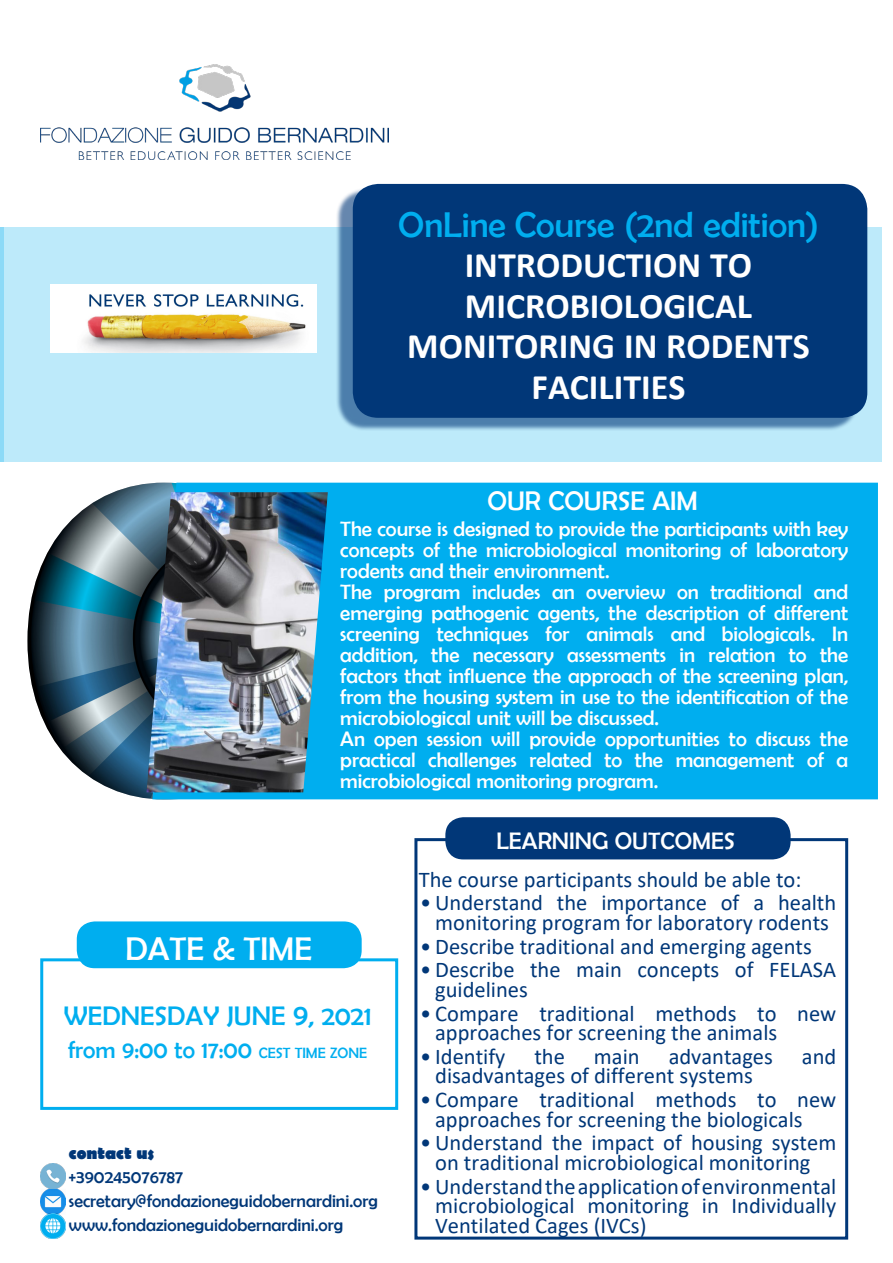
<style>
.page{position:relative;width:893px;height:1263px;background:#fff}
.page>*{position:absolute;margin:0;border:0;box-sizing:border-box;transform-origin:0 0}
.Normale{font:700 36px/40.5px "Calibri";color:#fff;text-align:center}
.Normale-2{font:36px "Berlin Sans FB";color:#00aeef}
.t1{font:33px "Berlin Sans FB";color:#fff}
.Normale-3{font:27px "Berlin Sans FB";color:#00aeef}
.Normale-4{font:27px "Berlin Sans FB";color:#fff}
.Normale-5{font:24px "Berlin Sans FB";color:#00aeef}
.Normale-6{font:24px "Berlin Sans FB";color:#fff}
.t2{font:22.5px/19.5px "Calibri";color:#013778}
.t3{font:21px/21px "Berlin Sans FB";color:#fff;text-align:justify}
.Normale-7{font:18px "Berlin Sans FB";color:#013778}
.Normale-8{font:700 18px "Berlin Sans FB";color:#013778}
.s1{font-size:30px}
.s2{font-size:15px}
</style>
<div class="page">
<div style="left:0;top:227px;width:881px;height:235px;background:#bdeafa"></div>
<img style="left:40px;top:65px;width:349px;height:94px">
<img style="left:51px;top:285px;width:266px;height:68px">
<div style="left:335px;top:188px;width:524px;height:243px;background:#013778;opacity:.6"></div>
<div style="left:353px;top:184px;width:514px;height:234px;background:#013778;border-radius:26px"></div>
<img style="left:40px;top:1163px;width:26px;height:75px">
<div style="left:40px;top:958px;width:358px;height:152px;border:3px solid #00aeef"></div>
<div style="left:77px;top:921px;width:285px;height:47px;background:#00aeef;border-radius:18px"></div>
<div style="left:414px;top:838px;width:434px;height:401px;border:3px solid #013778"></div>
<div style="left:445px;top:817px;width:346px;height:42px;background:#013778;border-radius:18px"></div>
<img style="left:27px;top:483px;width:125px;height:316px">
<div style="left:152px;top:483px;width:726px;height:316px;background:#00aeef"></div>
<img style="left:147px;top:492px;width:181px;height:300px">
<p class="Normale-2" style="left:398px;top:204px;width:422px">OnLine Course (2nd edition)</p>
<p class="Normale" style="left:407px;top:244px;width:404px">INTRODUCTION TO<br>MICROBIOLOGICAL<br>MONITORING IN RODENTS<br>FACILITIES</p>
<p class="Normale-4" style="left:487px;top:486px;width:212px">OUR COURSE AIM</p>
<p class="t3" style="left:340px;top:518px;width:509px">The course is designed to provide the participants with key concepts of the microbiological monitoring of laboratory rodents and their environment.</p>
<p class="t3" style="left:340px;top:581px;width:509px">The program includes an overview on traditional and emerging pathogenic agents, the description of different screening techniques for animals and biologicals. In addition, the necessary assessments in relation to the factors that influence the approach of the screening plan, from the housing system in use to the identification of the microbiological unit will be discussed.</p>
<p class="t3" style="left:340px;top:728px;width:509px">An open session will provide opportunities to discuss the practical challenges related to the management of a microbiological monitoring program.</p>
<p class="t1" style="left:125px;top:930px;width:188px">DATE &amp; TIME</p>
<p class="Normale-3" style="left:64px;top:1001px;width:309px">WEDNESDAY JUNE <span class="s1">9</span>, 2021</p>
<p class="Normale-5" style="left:68px;top:1037px;width:301px">from 9:00 to 17:00 <span class="s2">CEST TIME ZONE</span></p>
<p class="Normale-8" style="left:69px;top:1142px;width:87px">contact us</p>
<p class="Normale-7" style="left:69px;top:1166px;width:116px">+390245076787</p>
<p class="Normale-7" style="left:69px;top:1190px;width:310px">secretary@fondazioneguidobernardini.org</p>
<p class="Normale-7" style="left:69px;top:1214px;width:276px">www.fondazioneguidobernardini.org</p>
<p class="Normale-6" style="left:496px;top:827px;width:240px">LEARNING OUTCOMES</p>
<p class="t2" style="left:419px;top:869px;width:384px">The course participants should be able to:</p>
<p class="t2" style="left:420px;top:892px;width:418px;text-align:center">• Understand the importance of a health monitoring program for laboratory rodents</p>
<p class="t2" style="left:420px;top:936px;width:393px">• Describe traditional and emerging agents</p>
<p class="t2" style="left:435px;top:959px;width:403px;text-indent:-15px">• Describe the main concepts of FELASA guidelines</p>
<p class="t2" style="left:435px;top:1003px;width:403px;text-indent:-15px">• Compare traditional methods to new approaches for screening the animals</p>
<p class="t2" style="left:420px;top:1046px;width:87px">• Identify</p>
<p class="t2" style="left:534px;top:1046px;width:32px">the</p>
<p class="t2" style="left:594px;top:1046px;width:47px">main</p>
<p class="t2" style="left:669px;top:1046px;width:106px">advantages</p>
<p class="t2" style="left:802px;top:1046px;width:36px">and</p>
<p class="t2" style="left:435px;top:1065px;width:319px">disadvantages of different systems</p>
<p class="t2" style="left:435px;top:1089px;width:403px;text-indent:-15px">• Compare traditional methods to new approaches for screening the biologicals</p>
<p class="t2" style="left:420px;top:1132px;width:418px;text-align:center">• Understand the impact of housing system on traditional microbiological monitoring</p>
<p class="t2" style="left:435px;top:1176px;width:403px;text-align:justify;text-indent:-15px">• Understand the application of environmental microbiological monitoring in Individually Ventilated Cages (IVCs)</p>
</div>
